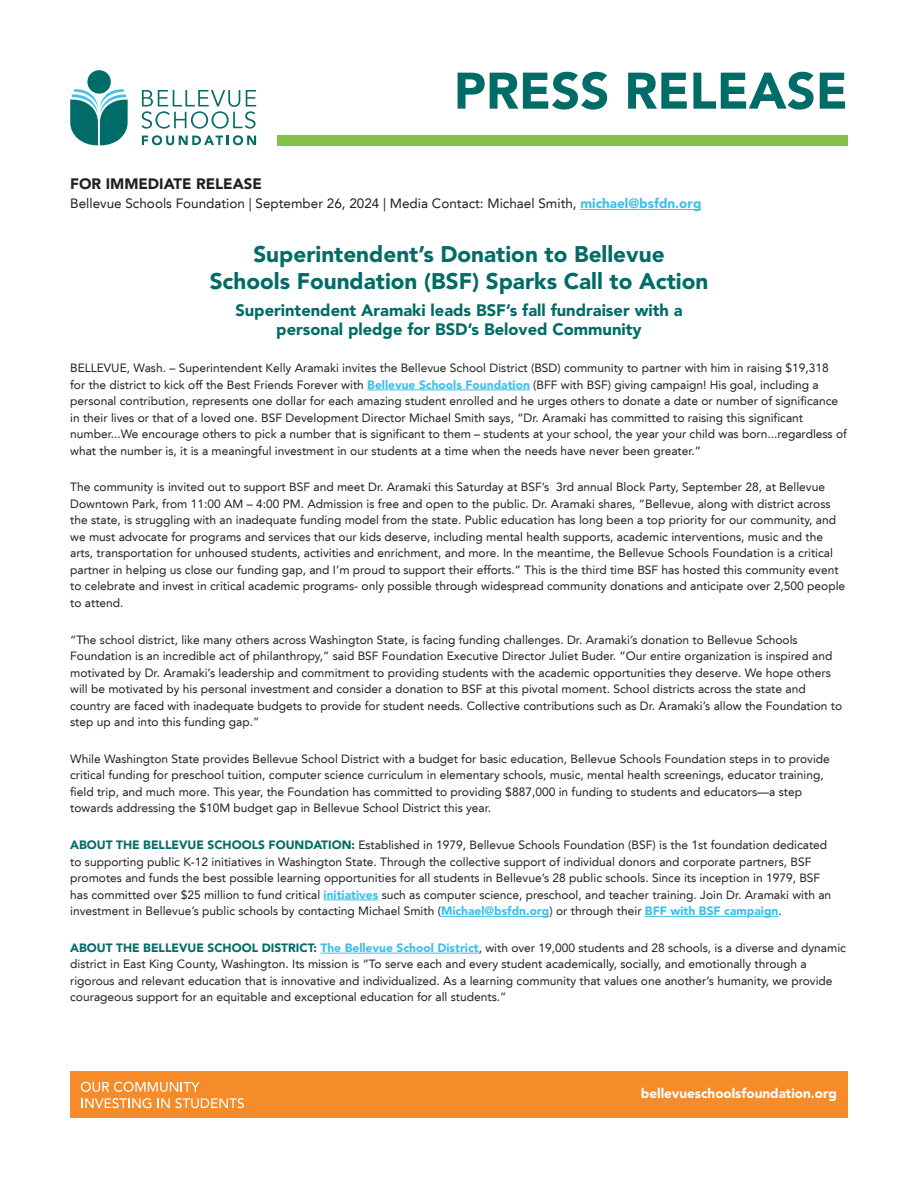
<style>
.page{position:relative;width:918px;height:1188px;background:#fff}
.page>*{position:absolute;margin:0;border:0;box-sizing:border-box;transform-origin:0 0}
.t1{font:900 50.85px "Avenir LT Std";color:#006c67}
.t2{font:900 22.5px/27px "Avenir LT Std";color:#006c67;text-align:center}
.t3{font:900 16.5px/19.8px "Avenir LT Std";color:#006c67;text-align:center}
.t4{font:900 15px "Avenir LT Std";color:#231f20}
.t5{font:13.5px "Avenir LT";color:#231f20}
.t6{font:900 13.5px "Avenir LT Std";color:#fff}
.t7{font:12px/16.5px "Avenir LT";color:#231f20}
.s1{font-family:"Avenir LT Std";font-weight:900;color:#3dbfea}
.s2{font-family:"Avenir LT Std";font-weight:900;color:#006c67}
</style>
<div class="page">
<div style="left:70px;top:1071px;width:778px;height:47px;background:#f68b29"></div>
<hr style="left:580px;top:209px;width:122px;height:1px;background:#3dbfea">
<hr style="left:367px;top:390px;width:163px;height:1px;background:#3dbfea">
<hr style="left:324px;top:900px;width:54px;height:1px;background:#3dbfea">
<hr style="left:441px;top:916px;width:109px;height:1px;background:#3dbfea">
<hr style="left:645px;top:916px;width:133px;height:1px;background:#3dbfea">
<hr style="left:320px;top:953px;width:159px;height:1px;background:#3dbfea">
<svg style="left:141px;top:90px;width:115px;height:39px"></svg>
<svg style="left:142px;top:135px;width:114px;height:10px"></svg>
<div style="left:87px;top:70px;width:24px;height:24px;background:#006c67;border-radius:50%"></div>
<svg style="left:70px;top:89px;width:58px;height:56px"></svg>
<div style="left:277px;top:135px;width:571px;height:10px;background:#83c447"></div>
<svg style="left:81px;top:1082px;width:119px;height:10px"></svg>
<svg style="left:81px;top:1098px;width:70px;height:10px"></svg>
<svg style="left:158px;top:1098px;width:86px;height:10px"></svg>
<h1 class="t1" style="left:454px;top:60px;width:395px">PRESS RELEASE</h1>
<p class="t4" style="left:70px;top:174px;width:193px">FOR IMMEDIATE RELEASE</p>
<p class="t5" style="left:70px;top:196px;width:633px">Bellevue Schools Foundation | September 26, 2024 | Media Contact: Michael Smith, <span class="s1">michael@bsfdn.org</span></p>
<h2 class="t2" style="left:210px;top:241px;width:500px">Superintendent’s Donation to Bellevue<br>Schools Foundation (BSF) Sparks Call to Action</h2>
<h3 class="t3" style="left:235px;top:300px;width:449px">Superintendent Aramaki leads BSF’s fall fundraiser with a personal pledge for BSD’s Beloved Community</h3>
<p class="t7" style="left:70px;top:360px;width:778px">BELLEVUE, Wash. – Superintendent Kelly Aramaki invites the Bellevue School District (BSD) community to partner with him in raising $19,318<br>for the district to kick off the Best Friends Forever with <span class="s1">Bellevue Schools Foundation</span> (BFF with BSF) giving campaign! His goal, including a personal contribution, represents one dollar for each amazing student enrolled and he urges others to donate a date or number of significance in their lives or that of a loved one. BSF Development Director Michael Smith says, “Dr. Aramaki has committed to raising this significant number...We encourage others to pick a number that is significant to them – students at your school, the year your child was born...regardless of what the number is, it is a meaningful investment in our students at a time when the needs have never been greater.”</p>
<p class="t7" style="left:70px;top:479px;width:777px">The community is invited out to support BSF and meet Dr. Aramaki this Saturday at BSF’s 3rd annual Block Party, September 28, at Bellevue Downtown Park, from 11:00 AM – 4:00 PM. Admission is free and open to the public. Dr. Aramaki shares, “Bellevue, along with district across the state, is struggling with an inadequate funding model from the state. Public education has long been a top priority for our community, and we must advocate for programs and services that our kids deserve, including mental health supports, academic interventions, music and the arts, transportation for unhoused students, activities and enrichment, and more. In the meantime, the Bellevue Schools Foundation is a critical partner in helping us close our funding gap, and I’m proud to support their efforts.” This is the third time BSF has hosted this community event to celebrate and invest in critical academic programs- only possible through widespread community donations and anticipate over 2,500 people to attend.</p>
<p class="t7" style="left:70px;top:631px;width:774px">“The school district, like many others across Washington State, is facing funding challenges. Dr. Aramaki’s donation to Bellevue Schools Foundation is an incredible act of philanthropy,” said BSF Foundation Executive Director Juliet Buder. “Our entire organization is inspired and motivated by Dr. Aramaki’s leadership and commitment to providing students with the academic opportunities they deserve. We hope others will be motivated by his personal investment and consider a donation to BSF at this pivotal moment. School districts across the state and country are faced with inadequate budgets to provide for student needs. Collective contributions such as Dr. Aramaki’s allow the Foundation to step up and into this funding gap.”</p>
<p class="t7" style="left:70px;top:751px;width:761px">While Washington State provides Bellevue School District with a budget for basic education, Bellevue Schools Foundation steps in to provide critical funding for preschool tuition, computer science curriculum in elementary schools, music, mental health screenings, educator training, field trip, and much more. This year, the Foundation has committed to providing $887,000 in funding to students and educators—a step towards addressing the $10M budget gap in Bellevue School District this year.</p>
<p class="t7" style="left:70px;top:837px;width:763px"><span class="s2">ABOUT THE BELLEVUE SCHOOLS FOUNDATION:</span> Established in 1979, Bellevue Schools Foundation (BSF) is the 1st foundation dedicated to supporting public K-12 initiatives in Washington State. Through the collective support of individual donors and corporate partners, BSF promotes and funds the best possible learning opportunities for all students in Bellevue’s 28 public schools. Since its inception in 1979, BSF has committed over $25 million to fund critical <span class="s1">initiatives</span> such as computer science, preschool, and teacher training. Join Dr. Aramaki with an investment in Bellevue’s public schools by contacting Michael Smith (<span class="s1">Michael@bsfdn.org</span>) or through their <span class="s1">BFF with BSF campaign</span>.</p>
<p class="t7" style="left:70px;top:940px;width:777px"><span class="s2">ABOUT THE BELLEVUE SCHOOL DISTRICT:</span> <span class="s1">The Bellevue School District</span>, with over 19,000 students and 28 schools, is a diverse and dynamic district in East King County, Washington. Its mission is “To serve each and every student academically, socially, and emotionally through a rigorous and relevant education that is innovative and individualized. As a learning community that values one another’s humanity, we provide courageous support for an equitable and exceptional education for all students.”</p>
<p class="t6" style="left:641px;top:1085px;width:198px">bellevueschoolsfoundation.org</p>
</div>
